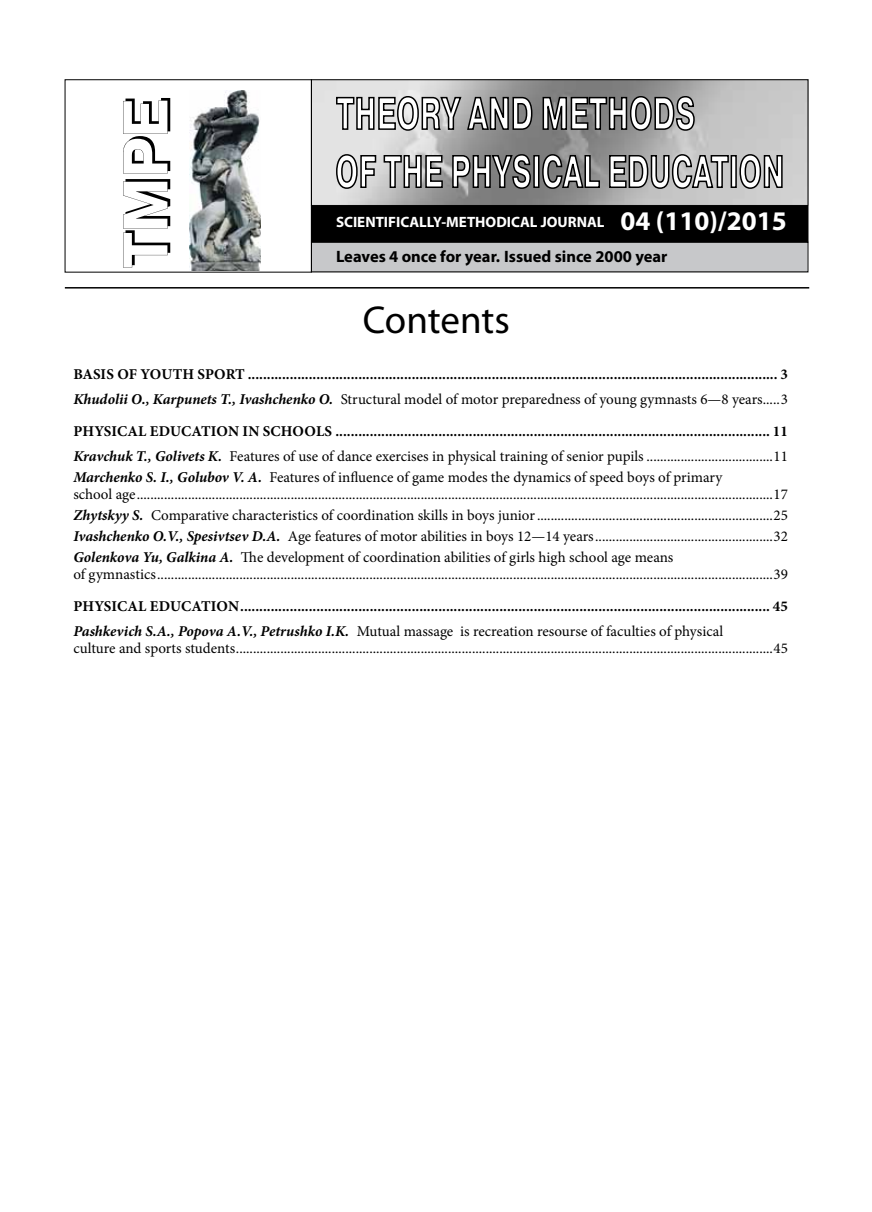
<style>
.page{position:relative;width:872px;height:1212px;background:#fff}
.page>*{position:absolute;margin:0;border:0;box-sizing:border-box;transform-origin:0 0}
.t1{font:39px "Myriad Pro";letter-spacing:-.005em;color:#000}
.t2{font:700 16.5px "Myriad Pro";color:#000}
.t3{font:15px/21px "Minion Pro";color:#000}
.t4{font:700 15px/25.3px "Minion Pro";letter-spacing:.01em;color:#000}
.t5{font:700 15px "Myriad Pro";color:#fff}
.s1{font-size:27px}
.s2{font-style:italic}
.s3{font-weight:400}
.s4{font-weight:700;font-style:italic}
</style>
<div class="page">
<div style="left:311px;top:206px;width:497px;height:36px;background:#000"></div>
<div style="left:311px;top:242px;width:497px;height:30px;background:#c7c8ca"></div>
<img style="left:190px;top:90px;width:70px;height:180px">
<svg style="left:123px;top:98px;width:47px;height:170px"></svg>
<svg style="left:335px;top:95px;width:360px;height:37px"></svg>
<svg style="left:332px;top:153px;width:451px;height:90px"></svg>
<hr style="left:65px;top:287px;width:744px;height:2px;background:#000">
<p class="t5" style="left:336px;top:212px;width:452px">SCIENTIFICALLY-METHODICAL JOURNAL <span class="s1">04 (110)/2015</span></p>
<p class="t2" style="left:336px;top:246px;width:333px">Leaves 4 once for year. Issued since 2000 year</p>
<h1 class="t1" style="left:363px;top:295px;width:149px">Contents</h1>
<p class="t4" style="left:73px;top:361px;width:716px">BASIS OF YOUTH SPORT ........................................................................................................................................... 3<br><span class="s2">Khudolii O., Karpunets T., Ivashchenko O.</span> <span class="s3">Structural model of motor preparedness of young gymnasts 6—8 years.....3</span></p>
<p class="t4" style="left:73px;top:418px;width:716px">PHYSICAL EDUCATION IN SCHOOLS .................................................................................................................. 11<br><span class="s2">Kravchuk T., Golivets K.</span> <span class="s3">Features of use of dance exercises in physical training of senior pupils .....................................11</span></p>
<p class="t3" style="left:73px;top:469px;width:716px;line-height:16.8px"><span class="s4">Marchenko S. I., Golubov V. A.</span> Features of influence of game modes the dynamics of speed boys of primary<br>school age..........................................................................................................................................................................................17</p>
<p class="t3" style="left:73px;top:505px;width:716px;text-align:justify"><span class="s4">Zhytskyy S.</span> Comparative characteristics of coordination skills in boys junior.....................................................................25<br><span class="s4">Ivashchenko O.V., Spesivtsev D.A.</span> Age features of motor abilities in boys 12—14 years....................................................32<br><span class="s4">Golenkova Yu, Galkina A.</span> The development of coordination abilities of girls high school age means</p>
<p class="t3" style="left:73px;top:564px;width:716px">of gymnastics....................................................................................................................................................................................39</p>
<p class="t4" style="left:73px;top:593px;width:716px">PHYSICAL EDUCATION ........................................................................................................................................... 45<br><span class="s2">Pashkevich S.A., Popova A.V., Petrushko I.K.</span> <span class="s3">Mutual massage is recreation resourse of faculties of physical</span></p>
<p class="t3" style="left:73px;top:638px;width:716px">culture and sports students.............................................................................................................................................................45</p>
</div>
